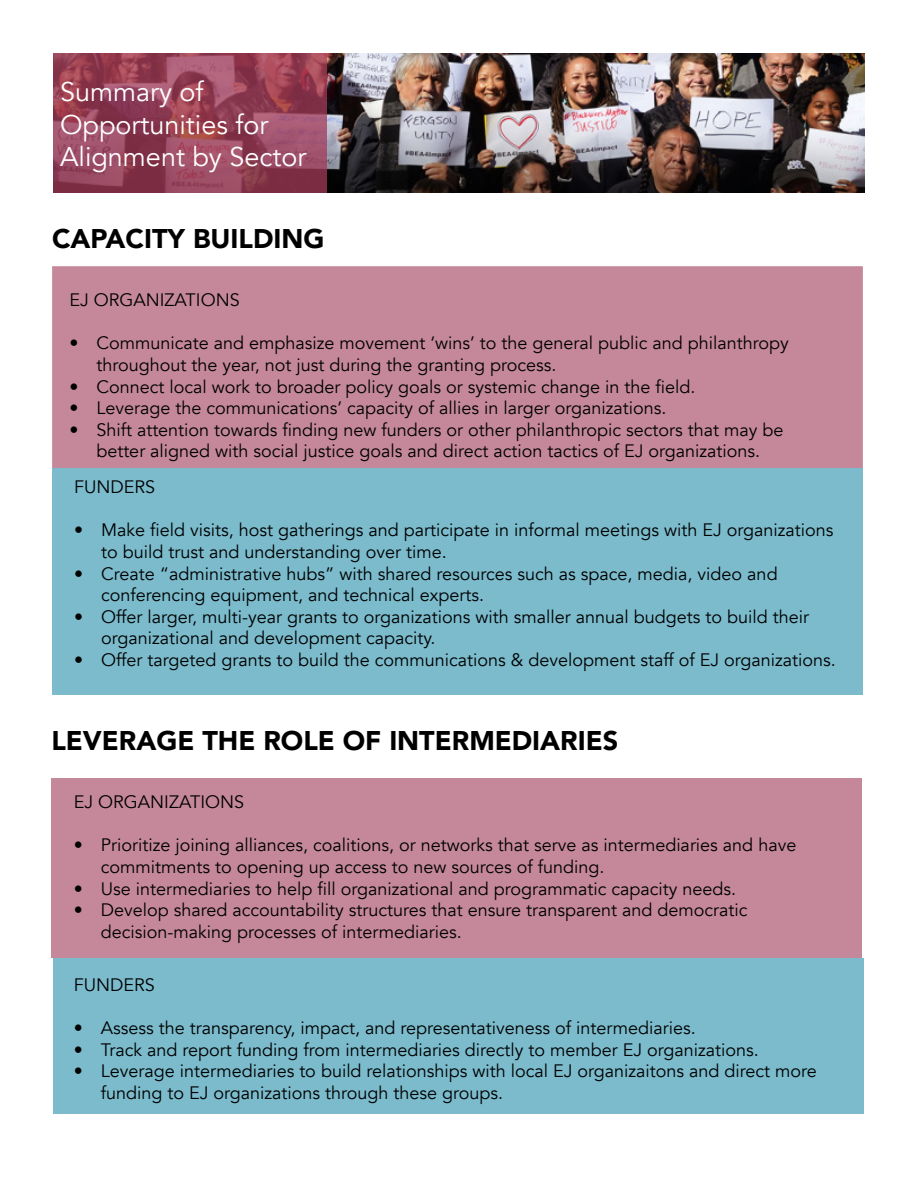
<style>
.page{position:relative;width:918px;height:1188px;background:#fff}
.page>*{position:absolute;margin:0;border:0;box-sizing:border-box;transform-origin:0 0}
.t1{font:900 27px "Avenir";color:#000}
.t2{font:27px/32.4px "Avenir";color:#fff}
.t3{font:18px/21.6px "Avenir";color:#000101}
</style>
<div class="page">
<div style="left:52px;top:468px;width:811px;height:227px;background:#7bbbcc"></div>
<div style="left:53px;top:958px;width:811px;height:156px;background:#7bbbcc"></div>
<div style="left:52px;top:266px;width:811px;height:202px;background:#c5889a"></div>
<div style="left:51px;top:778px;width:811px;height:180px;background:#c5889a"></div>
<img style="left:327px;top:53px;width:537px;height:140px">
<svg style="left:54px;top:53px;width:273px;height:140px;background:#954359"></svg>
<h1 class="t2" style="left:60px;top:76px;width:248px">Summary of<br>Opportunities for<br>Alignment by Sector</h1>
<h1 class="t1" style="left:52px;top:215px;width:274px">CAPACITY BUILDING</h1>
<p class="t3" style="left:69px;top:290px;width:172px">EJ ORGANIZATIONS</p>
<p class="t3" style="left:96px;top:333px;width:694px;text-indent:-27px">• Communicate and emphasize movement ‘wins’ to the general public and philanthropy throughout the year, not just during the granting process.</p>
<p class="t3" style="left:69px;top:376px;width:628px">• Connect local work to broader policy goals or systemic change in the field.</p>
<p class="t3" style="left:69px;top:398px;width:599px">• Leverage the communications’ capacity of allies in larger organizations.</p>
<p class="t3" style="left:69px;top:419px;width:716px;text-align:center">• Shift attention towards finding new funders or other philanthropic sectors that may be better aligned with social justice goals and direct action tactics of EJ organizations.</p>
<p class="t3" style="left:74px;top:477px;width:83px">FUNDERS</p>
<p class="t3" style="left:101px;top:520px;width:734px;text-indent:-27px">• Make field visits, host gatherings and participate in informal meetings with EJ organizations to build trust and understanding over time.</p>
<p class="t3" style="left:101px;top:563px;width:678px;text-indent:-27px">• Create “administrative hubs” with shared resources such as space, media, video and conferencing equipment, and technical experts.</p>
<p class="t3" style="left:101px;top:606px;width:709px;text-indent:-27px">• Offer larger, multi-year grants to organizations with smaller annual budgets to build their organizational and development capacity.</p>
<p class="t3" style="left:74px;top:649px;width:763px">• Offer targeted grants to build the communications &amp; development staff of EJ organizations.</p>
<h1 class="t1" style="left:51px;top:717px;width:568px">LEVERAGE THE ROLE OF INTERMEDIARIES</h1>
<p class="t3" style="left:74px;top:792px;width:172px">EJ ORGANIZATIONS</p>
<p class="t3" style="left:101px;top:835px;width:697px;text-indent:-27px">• Prioritize joining alliances, coalitions, or networks that serve as intermediaries and have commitments to opening up access to new sources of funding.</p>
<p class="t3" style="left:74px;top:878px;width:664px">• Use intermediaries to help fill organizational and programmatic capacity needs.</p>
<p class="t3" style="left:101px;top:900px;width:648px;text-indent:-27px">• Develop shared accountability structures that ensure transparent and democratic decision-making processes of intermediaries.</p>
<p class="t3" style="left:74px;top:974px;width:83px">FUNDERS</p>
<p class="t3" style="left:74px;top:1018px;width:623px">• Assess the transparency, impact, and representativeness of intermediaries.</p>
<p class="t3" style="left:74px;top:1039px;width:687px">• Track and report funding from intermediaries directly to member EJ organizations.</p>
<p class="t3" style="left:101px;top:1061px;width:718px;text-indent:-27px">• Leverage intermediaries to build relationships with local EJ organizaitons and direct more funding to EJ organizations through these groups.</p>
</div>
